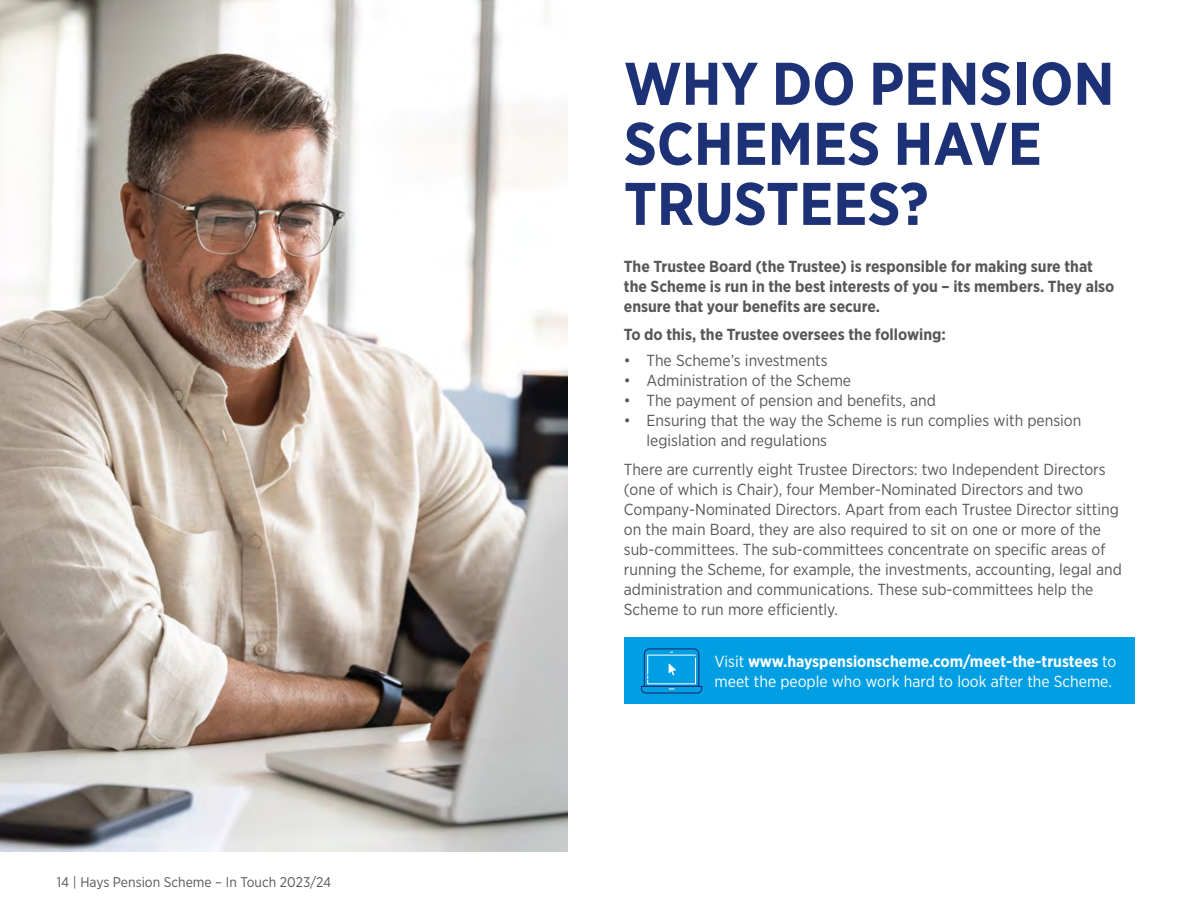
<style>
.page{position:relative;width:1191px;height:908px;background:#fff}
.page>*{position:absolute;margin:0;border:0;box-sizing:border-box;transform-origin:0 0}
.t1{font:700 60px/60px "Gotham Narrow";color:#1d3176}
.t2{font:16px/20px "Gotham Narrow";color:#575756}
.t3{font:700 16px/20px "Gotham Narrow";color:#575756}
.t4{font:16px/20px "Gotham Narrow";color:#fff}
.t5{font:14px "Gotham Narrow";color:#575756}
.s1{font-weight:700}
</style>
<div class="page">
<img style="left:0;top:0;width:567px;height:850px">
<div style="left:624px;top:637px;width:510px;height:67px;background:#009fe3"></div>
<svg style="left:640px;top:648px;width:63px;height:45px"></svg>
<p class="t5" style="left:57px;top:873px;width:276px">14 | Hays Pension Scheme – In Touch 2023/24</p>
<h1 class="t1" style="left:624px;top:53px;width:492px">WHY DO PENSION<br>SCHEMES HAVE<br>TRUSTEES?</h1>
<p class="t3" style="left:624px;top:256px;width:492px">The Trustee Board (the Trustee) is responsible for making sure that the Scheme is run in the best interests of you – its members. They also ensure that your benefits are secure.</p>
<p class="t3" style="left:624px;top:324px;width:324px">To do this, the Trustee oversees the following:</p>
<p class="t2" style="left:624px;top:350px;width:205px">• The Scheme’s investments</p>
<p class="t2" style="left:624px;top:370px;width:229px">• Administration of the Scheme</p>
<p class="t2" style="left:624px;top:390px;width:313px">• The payment of pension and benefits, and</p>
<p class="t2" style="left:646px;top:410px;width:436px;text-indent:-23px">• Ensuring that the way the Scheme is run complies with pension legislation and regulations</p>
<p class="t2" style="left:624px;top:458px;width:499px">There are currently eight Trustee Directors: two Independent Directors (one of which is Chair), four Member-Nominated Directors and two Company-Nominated Directors. Apart from each Trustee Director sitting on the main Board, they are also required to sit on one or more of the sub-committees. The sub-committees concentrate on specific areas of running the Scheme, for example, the investments, accounting, legal and administration and communications. These sub-committees help the Scheme to run more efficiently.</p>
<p class="t4" style="left:714px;top:651px;width:403px">Visit <span class="s1">www.hayspensionscheme.com/meet-the-trustees</span> to meet the people who work hard to look after the Scheme.</p>
</div>
